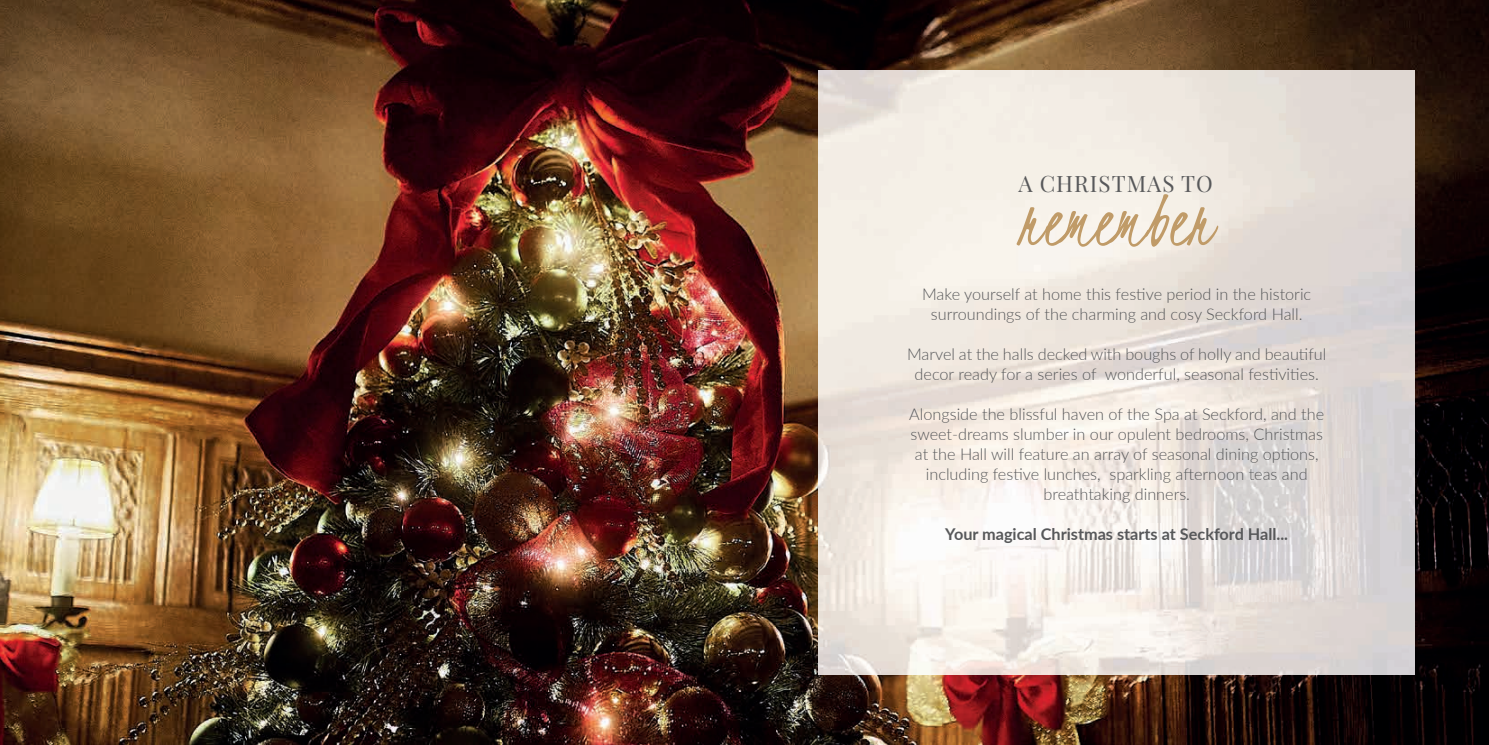
<style>
.page{position:relative;width:1489px;height:745px;background:#fff}
.page>*{position:absolute;margin:0;border:0;box-sizing:border-box;transform-origin:0 0}
.t1{font:80px "Kristi";color:#c09b68}
.t2{font:22.5px "Playfair Display";letter-spacing:.045em;color:#57585a}
.t3{font:300 16.25px/20px "Lato";color:#57585a;text-align:center}
.t4{font:700 16.25px "Lato";color:#57585a}
</style>
<div class="page">
<img style="left:0;top:0;width:1488px;height:744px">
<img style="left:819px;top:71px;width:595px;height:602px">
<h2 class="t2" style="left:1018px;top:166px;width:196px">A CHRISTMAS TO</h2>
<h1 class="t1" style="left:1018px;top:170px;width:195px">remember</h1>
<p class="t3" style="left:922px;top:283px;width:390px">Make yourself at home this festive period in the historic surroundings of the charming and cosy Seckford Hall.</p>
<p class="t3" style="left:907px;top:343px;width:421px">Marvel at the halls decked with boughs of holly and beautiful decor ready for a series of wonderful, seasonal festivities.</p>
<p class="t3" style="left:909px;top:403px;width:416px">Alongside the blissful haven of the Spa at Seckford, and the sweet-dreams slumber in our opulent bedrooms, Christmas at the Hall will feature an array of seasonal dining options, including festive lunches, sparkling afternoon teas and breathtaking dinners.</p>
<p class="t4" style="left:945px;top:522px;width:344px">Your magical Christmas starts at Seckford Hall...</p>
</div>
